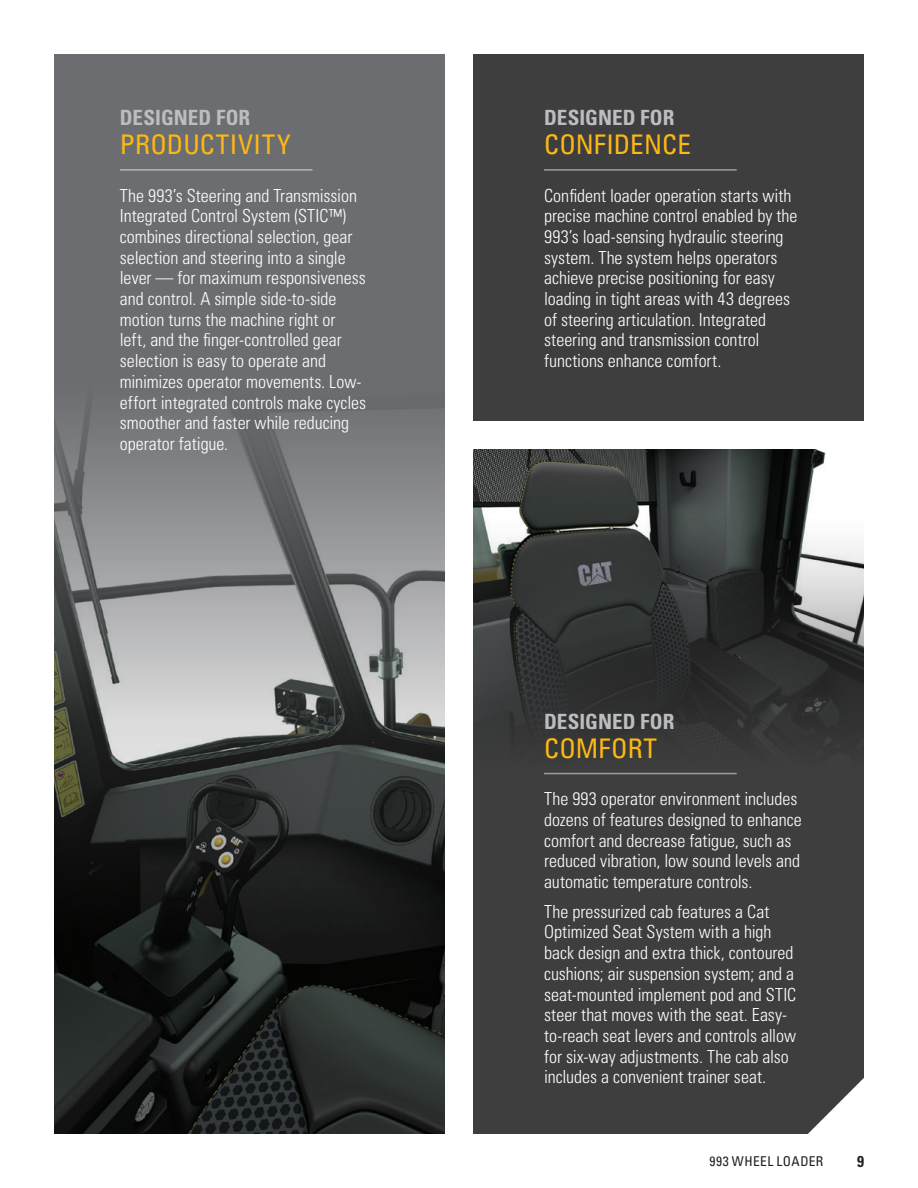
<style>
.page{position:relative;width:918px;height:1188px;background:#fff}
.page>*{position:absolute;margin:0;border:0;box-sizing:border-box;transform-origin:0 0}
.t1{font:condensed 27px "Univers LT Std";letter-spacing:.01em;color:#fcb814}
.t2{font:700 condensed 21px "Univers LT Std";letter-spacing:.005em;color:#bcbdc0}
.t3{font:300 condensed 18px/20.7px "Univers LT Std";color:#fff}
.t4{font:700 condensed 15.75px "Univers LT Std";color:#231f20}
.t5{font:condensed 13.5px "Univers LT Std";letter-spacing:.035em;color:#231f20}
</style>
<div class="page">
<div style="left:54px;top:54px;width:391px;height:1080px;background:#6c6d70"></div>
<div style="left:473px;top:54px;width:391px;height:367px;background:#3e3e3f"></div>
<div style="left:473px;top:449px;width:391px;height:685px;background:#3e3e3f"></div>
<img style="left:473px;top:449px;width:391px;height:326px">
<img style="left:54px;top:428px;width:391px;height:706px">
<hr style="left:120px;top:169px;width:192px;height:2px;background:#fff">
<hr style="left:544px;top:169px;width:193px;height:2px;background:#fff">
<hr style="left:544px;top:773px;width:193px;height:1px;background:#fff">
<svg style="left:808px;top:1078px;width:56px;height:56px"></svg>
<p class="t2" style="left:120px;top:105px;width:132px">DESIGNED FOR</p>
<h1 class="t1" style="left:120px;top:127px;width:172px">PRODUCTIVITY</h1>
<p class="t3" style="left:120px;top:185px;width:248px">The 993’s Steering and Transmission Integrated Control System (STIC™) combines directional selection, gear selection and steering into a single lever — for maximum responsiveness and control. A simple side-to-side motion turns the machine right or left, and the finger-controlled gear selection is easy to operate and minimizes operator movements. Low&shy;effort integrated controls make cycles smoother and faster while reducing operator fatigue.</p>
<p class="t2" style="left:544px;top:105px;width:132px">DESIGNED FOR</p>
<h1 class="t1" style="left:544px;top:127px;width:148px">CONFIDENCE</h1>
<p class="t3" style="left:544px;top:185px;width:255px">Confident loader operation starts with precise machine control enabled by the 993’s load-sensing hydraulic steering system. The system helps operators achieve precise positioning for easy loading in tight areas with 43 degrees of steering articulation. Integrated steering and transmission control functions enhance comfort.</p>
<p class="t2" style="left:544px;top:709px;width:132px">DESIGNED FOR</p>
<h1 class="t1" style="left:544px;top:731px;width:115px">COMFORT</h1>
<p class="t3" style="left:544px;top:789px;width:259px">The 993 operator environment includes dozens of features designed to enhance comfort and decrease fatigue, such as reduced vibration, low sound levels and automatic temperature controls.</p>
<p class="t3" style="left:544px;top:901px;width:254px">The pressurized cab features a Cat Optimized Seat System with a high back design and extra thick, contoured cushions; air suspension system; and a seat-mounted implement pod and STIC steer that moves with the seat. Easy&shy;to-reach seat levers and controls allow for six-way adjustments. The cab also includes a convenient trainer seat.</p>
<p class="t5" style="left:709px;top:1153px;width:116px">993 WHEEL LOADER</p>
<p class="t4" style="left:857px;top:1151px;width:8px">9</p>
</div>
